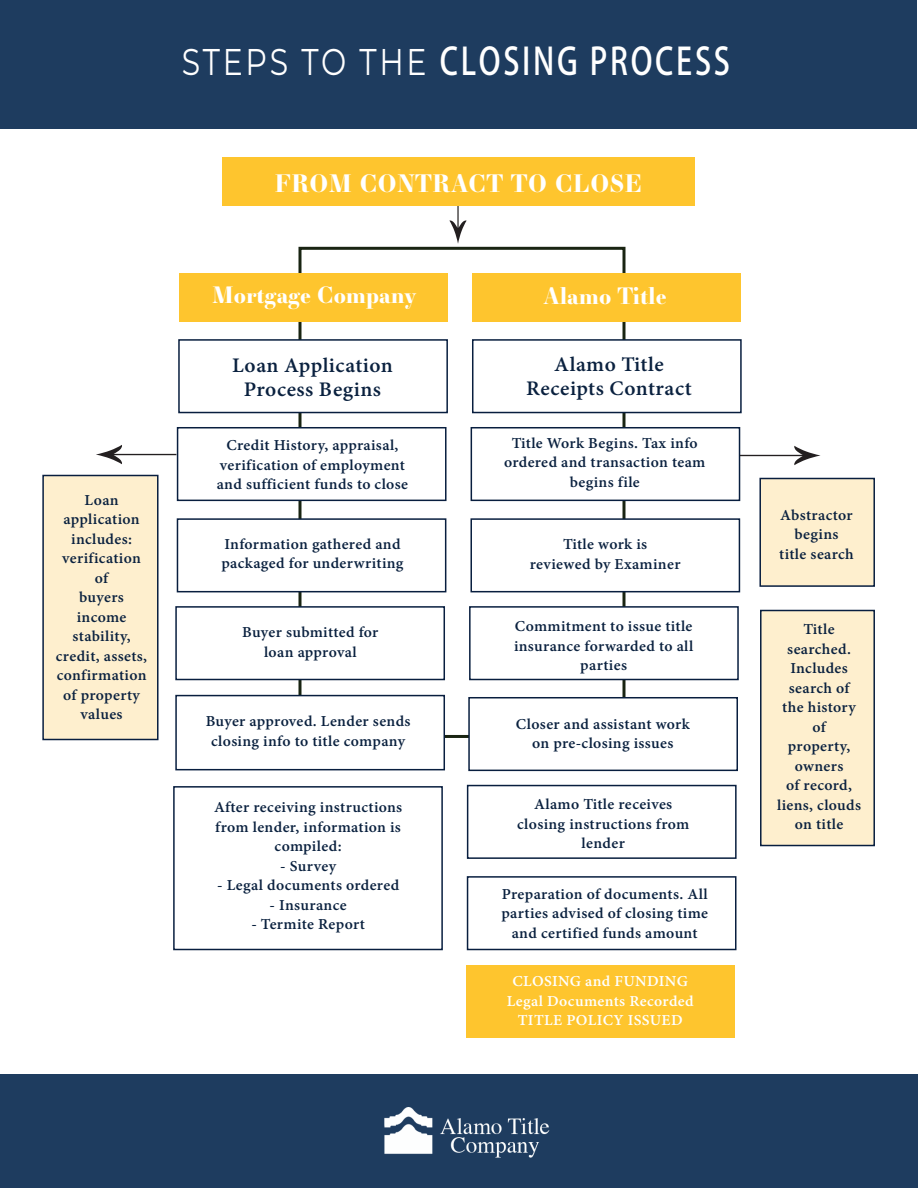
<style>
.page{position:relative;width:918px;height:1188px;background:#fff}
.page>*{position:absolute;margin:0;border:0;box-sizing:border-box;transform-origin:0 0}
.t1{font:700 37.2px "Adobe Fan Heiti Std";letter-spacing:.09em;color:#fff;scale:.81 1}
.t2{font:700 24px "Essonnes Display";letter-spacing:.03em;color:#fff}
.t3{font:700 22.5px/24px "Adobe Bengali";letter-spacing:.02em;color:#0a213f;text-align:center;scale:1.04 1}
.t4{font:700 22.5px "Essonnes Display";color:#fff}
.t5{font:700 16.5px/19.5px "Adobe Bengali";letter-spacing:.02em;color:#0a213f;text-align:center;scale:1.04 1}
.t6{font:700 16.5px/19.5px "Adobe Bengali";letter-spacing:.02em;color:#fff;text-align:center;scale:1.04 1}
.s1{font-family:"Montserrat";font-weight:400}
</style>
<div class="page">
<div style="left:0;top:0;width:916px;height:129px;background:#1e3c5f"></div>
<div style="left:180px;top:273px;width:268px;height:49px;background:#fec52e"></div>
<div style="left:472px;top:273px;width:269px;height:49px;background:#fec52e"></div>
<div style="left:178px;top:339px;width:270px;height:74px;background:#fff;border:2px solid #081e3f"></div>
<div style="left:177px;top:427px;width:270px;height:74px;background:#fff;border:2px solid #081e3f"></div>
<div style="left:177px;top:518px;width:269px;height:74px;background:#fff;border:2px solid #081e3f"></div>
<div style="left:175px;top:606px;width:270px;height:74px;background:#fff;border:2px solid #081e3f"></div>
<div style="left:472px;top:339px;width:270px;height:74px;background:#fff;border:2px solid #081e3f"></div>
<div style="left:471px;top:427px;width:269px;height:74px;background:#fff;border:2px solid #081e3f"></div>
<div style="left:470px;top:518px;width:270px;height:74px;background:#fff;border:2px solid #081e3f"></div>
<div style="left:469px;top:606px;width:270px;height:74px;background:#fff;border:2px solid #081e3f"></div>
<div style="left:468px;top:697px;width:270px;height:74px;background:#fff;border:2px solid #081e3f"></div>
<div style="left:467px;top:785px;width:270px;height:74px;background:#fff;border:2px solid #081e3f"></div>
<div style="left:467px;top:876px;width:269px;height:74px;background:#fff;border:2px solid #081e3f"></div>
<div style="left:466px;top:965px;width:268px;height:72px;background:#fec52e"></div>
<div style="left:175px;top:695px;width:270px;height:75px;background:#fff;border:2px solid #081e3f"></div>
<div style="left:173px;top:786px;width:270px;height:164px;background:#fff;border:2px solid #081e3f"></div>
<div style="left:42px;top:475px;width:117px;height:265px;background:#feefce;border:2px solid #081e3f"></div>
<div style="left:759px;top:478px;width:116px;height:109px;background:#feefce;border:2px solid #081e3f"></div>
<div style="left:760px;top:610px;width:115px;height:236px;background:#feefce;border:2px solid #081e3f"></div>
<div style="left:222px;top:157px;width:473px;height:49px;background:#fec52e"></div>
<div style="left:0;top:1074px;width:918px;height:114px;background:#1e3c5f"></div>
<img style="left:384px;top:1108px;width:166px;height:50px">
<svg style="left:740px;top:445px;width:1px;height:20px"></svg>
<h1 class="t1" style="left:182px;top:39px;width:678px"><span class="s1">STEPS TO THE</span> CLOSING PROCESS</h1>
<p class="t5" style="left:56px;top:491px;width:89px">Loan application includes: verification of<br>buyers income stability, credit, assets, confirmation of property values</p>
<h2 class="t2" style="left:275px;top:166px;width:368px">FROM CONTRACT TO CLOSE</h2>
<h3 class="t4" style="left:213px;top:279px;width:206px">Mortgage Company</h3>
<h3 class="t4" style="left:543px;top:280px;width:125px">Alamo Title</h3>
<h3 class="t3" style="left:232px;top:355px;width:156px">Loan Application<br>Process Begins</h3>
<h3 class="t3" style="left:526px;top:354px;width:161px">Alamo Title<br>Receipts Contract</h3>
<p class="t5" style="left:217px;top:436px;width:185px">Credit History, appraisal, verification of employment and sufficient funds to close</p>
<p class="t5" style="left:504px;top:434px;width:195px">Title Work Begins. Tax info ordered and transaction team begins file</p>
<p class="t5" style="left:221px;top:535px;width:177px;text-align:left">Information gathered and packaged for underwriting</p>
<p class="t5" style="left:242px;top:623px;width:132px">Buyer submitted for loan approval</p>
<p class="t5" style="left:206px;top:712px;width:199px">Buyer approved. Lender sends closing info to title company</p>
<p class="t5" style="left:214px;top:798px;width:183px">After receiving instructions from lender, information is compiled:</p>
<p class="t5" style="left:280px;top:857px;width:55px">- Survey</p>
<p class="t5" style="left:217px;top:876px;width:177px">- Legal documents ordered</p>
<p class="t5" style="left:270px;top:896px;width:76px">- Insurance</p>
<p class="t5" style="left:251px;top:915px;width:111px">- Termite Report</p>
<p class="t5" style="left:530px;top:535px;width:147px">Title work is<br>reviewed by Examiner</p>
<p class="t5" style="left:514px;top:617px;width:174px">Commitment to issue title insurance forwarded to all parties</p>
<p class="t5" style="left:516px;top:715px;width:169px">Closer and assistant work on pre-closing issues</p>
<p class="t5" style="left:517px;top:796px;width:167px">Alamo Title receives closing instructions from lender</p>
<p class="t5" style="left:501px;top:885px;width:200px">Preparation of documents. All parties advised of closing time and certified funds amount</p>
<p class="t6" style="left:507px;top:973px;width:181px">CLOSING and FUNDING<br>Legal Documents Recorded<br>TITLE POLICY ISSUED</p>
<p class="t5" style="left:779px;top:506px;width:73px">Abstractor begins title search</p>
<p class="t5" style="left:777px;top:620px;width:82px">Title searched.<br>Includes search of the history of<br>property, owners<br>of record, liens, clouds on title</p>
</div>
